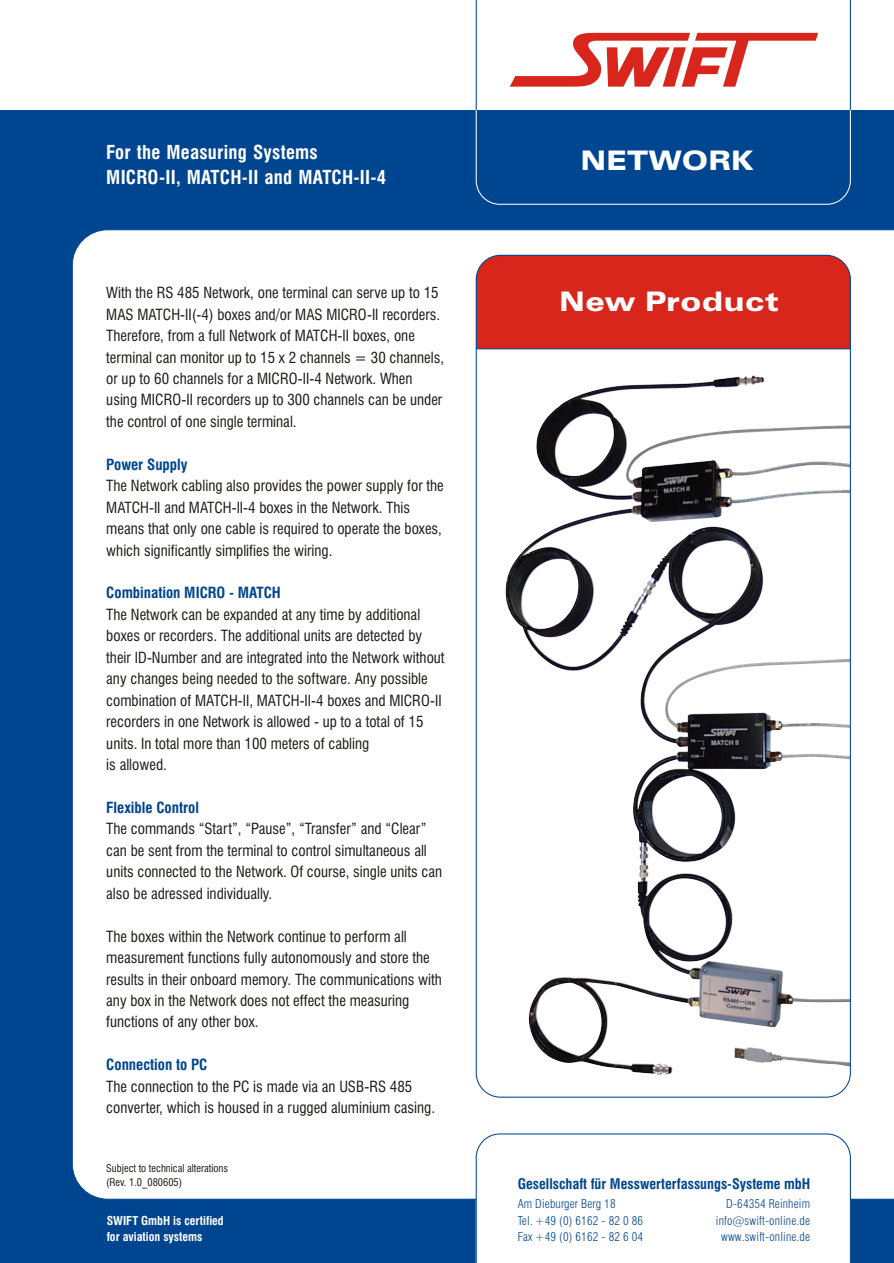
<style>
.page{position:relative;width:894px;height:1263px;background:#fff}
.page>*{position:absolute;margin:0;border:0;box-sizing:border-box;transform-origin:0 0}
.t1{font:27px "Zurich Blk Ex BT";letter-spacing:.03em;color:#fff}
.t2{font:700 condensed 18.75px/24.8px "Swiss 721 BT";letter-spacing:.01em;color:#fff}
.t3{font:condensed 15px/21.5px "Swiss 721 BT";color:#1f1a17}
.t4{font:700 condensed 15px "Swiss 721 BT";color:#00458f}
.t5{font:700 condensed 14.25px "Swiss 721 BT";color:#00458f}
.t6{font:300 condensed 12px "Swiss 721 BT";letter-spacing:.01em;color:#00458f}
.t7{font:700 condensed 12px/16.6px "Swiss 721 BT";color:#fff}
.t8{font:condensed 10.5px/13.8px "Swiss 721 BT";color:#1f1a17}
</style>
<div class="page">
<svg style="left:476px;top:0;width:375px;height:111px"></svg>
<div style="left:0;top:111px;width:894px;height:1152px;background:#00458f"></div>
<svg style="left:476px;top:111px;width:375px;height:94px"></svg>
<div style="left:72px;top:230px;width:822px;height:969px;background:#fff"></div>
<div style="left:476px;top:1133px;width:375px;height:130px;background:#fff"></div>
<svg style="left:510px;top:32px;width:308px;height:55px"></svg>
<div style="left:476px;top:255px;width:374px;height:94px;background:#d9261c"></div>
<img style="left:529px;top:745px;width:320px;height:330px">
<p class="t2" style="left:106px;top:142px;width:281px">For the Measuring Systems<br>MICRO-II, MATCH-II and MATCH-II-4</p>
<h1 class="t1" style="left:581px;top:150px;width:173px">NETWORK</h1>
<p class="t3" style="left:106px;top:283px;width:339px">With the RS 485 Network, one terminal can serve up to 15<br>MAS MATCH-II(-4) boxes and/or MAS MICRO-II recorders.<br>Therefore, from a full Network of MATCH-II boxes, one terminal can monitor up to 15 x 2 channels = 30 channels, or up to 60 channels for a MICRO-II-4 Network. When using MICRO-II recorders up to 300 channels can be under the control of one single terminal.</p>
<p class="t4" style="left:106px;top:458px;width:83px">Power Supply</p>
<p class="t3" style="left:106px;top:477px;width:339px">The Network cabling also provides the power supply for the MATCH-II and MATCH-II-4 boxes in the Network. This means that only one cable is required to operate the boxes, which significantly simplifies the wiring.</p>
<p class="t4" style="left:106px;top:587px;width:176px">Combination MICRO - MATCH</p>
<p class="t3" style="left:106px;top:605px;width:340px">The Network can be expanded at any time by additional boxes or recorders. The additional units are detected by their ID-Number and are integrated into the Network without any changes being needed to the software. Any possible combination of MATCH-II, MATCH-II-4 boxes and MICRO-II recorders in one Network is allowed - up to a total of 15 units. In total more than 100 meters of cabling<br>is allowed.</p>
<p class="t4" style="left:106px;top:802px;width:94px">Flexible Control</p>
<p class="t3" style="left:106px;top:820px;width:337px">The commands “Start”, “Pause”, “Transfer” and “Clear” can be sent from the terminal to control simultaneous all units connected to the Network. Of course, single units can also be adressed individually.</p>
<p class="t3" style="left:106px;top:927px;width:337px">The boxes within the Network continue to perform all measurement functions fully autonomously and store the results in their onboard memory. The communications with any box in the Network does not effect the measuring functions of any other box.</p>
<p class="t4" style="left:106px;top:1059px;width:103px">Connection to PC</p>
<p class="t3" style="left:106px;top:1077px;width:330px">The connection to the PC is made via an USB-RS 485 converter, which is housed in a rugged aluminium casing.</p>
<p class="t8" style="left:106px;top:1162px;width:123px">Subject to technical alterations (Rev. 1.0_080605)</p>
<p class="t7" style="left:107px;top:1213px;width:119px">SWIFT GmbH is certified for aviation systems</p>
<h1 class="t1" style="left:559px;top:290px;width:221px">New Product</h1>
<p class="t5" style="left:518px;top:1178px;width:294px">Gesellschaft für Messwerterfassungs-Systeme mbH</p>
<p class="t6" style="left:518px;top:1199px;width:99px">Am Dieburger Berg 18</p>
<p class="t6" style="left:726px;top:1199px;width:85px">D-64354 Reinheim</p>
<p class="t6" style="left:518px;top:1215px;width:127px">Tel. +49 (0) 6162 - 82 0 86</p>
<p class="t6" style="left:716px;top:1215px;width:96px">info@swift-online.de</p>
<p class="t6" style="left:518px;top:1232px;width:127px">Fax +49 (0) 6162 - 82 6 04</p>
<p class="t6" style="left:721px;top:1232px;width:91px">www.swift-online.de</p>
</div>
